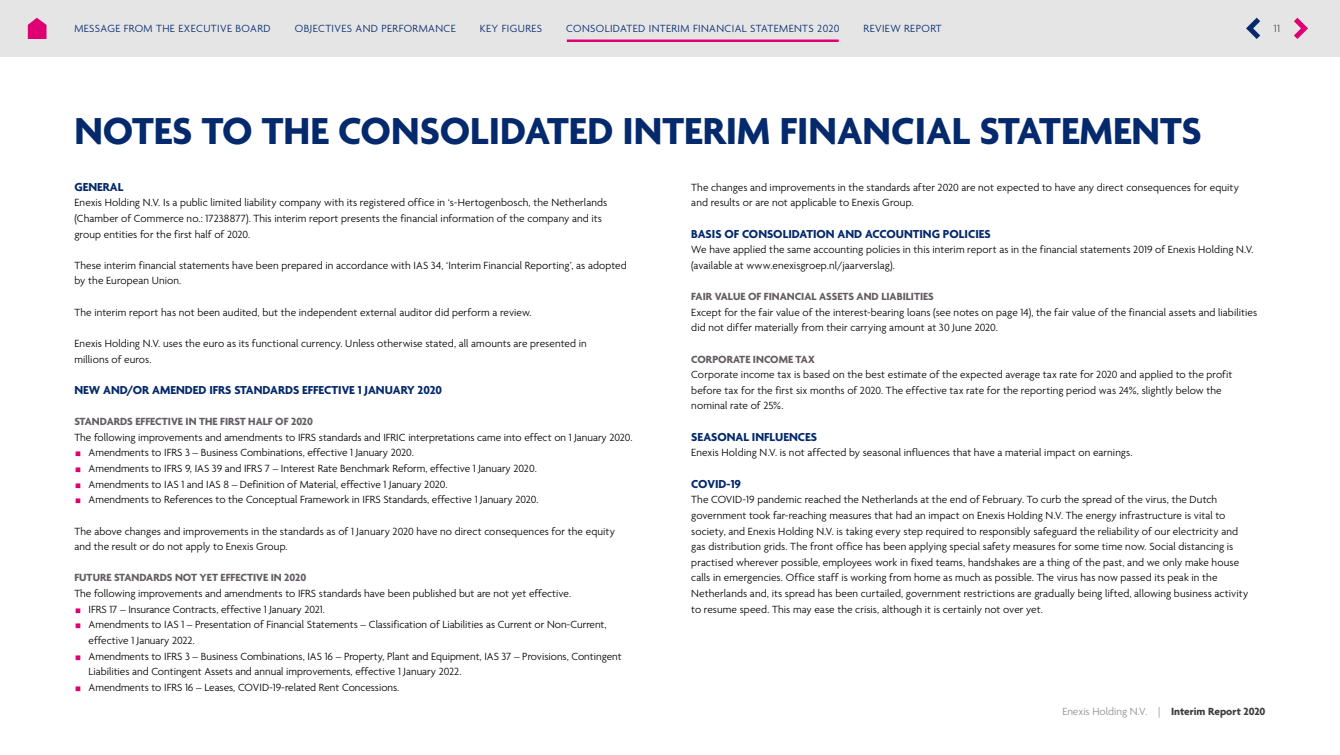
<style>
.page{position:relative;width:1340px;height:755px;background:#fff}
.page>*{position:absolute;margin:0;border:0;box-sizing:border-box;transform-origin:0 0}
.t1{font:700 40.62px "Agenda";color:#04296c}
.t2{font:700 12.5px "Agenda";color:#04296c}
.t3{font:300 11.25px/15.6px "Agenda";letter-spacing:.005em;color:#000}
.t4{font:700 11.25px "Agenda";color:#635d63}
.t5{font:300 11.25px "Agenda";letter-spacing:.035em;color:#04296c}
.t6{font:300 11.25px "Agenda";color:#8d8d8d}
.t7{font:11.25px "Agenda";color:#635d63}
.s1{font-weight:700;color:#3d3c3f}
</style>
<div class="page">
<div style="left:0;top:0;width:1339px;height:57px;background:#e5e5e5"></div>
<svg style="left:1294px;top:18px;width:13px;height:21px"></svg>
<svg style="left:1246px;top:18px;width:14px;height:21px"></svg>
<svg style="left:28px;top:18px;width:18px;height:21px"></svg>
<hr style="left:567px;top:39px;width:271px;height:3px;background:#de0073">
<p class="t5" style="left:74px;top:22px;width:198px">MESSAGE FROM THE EXECUTIVE BOARD</p>
<p class="t5" style="left:295px;top:22px;width:162px">OBJECTIVES AND PERFORMANCE</p>
<p class="t5" style="left:480px;top:22px;width:64px">KEY FIGURES</p>
<p class="t5" style="left:566px;top:22px;width:275px">CONSOLIDATED INTERIM FINANCIAL STATEMENTS 2020</p>
<p class="t5" style="left:863px;top:22px;width:80px">REVIEW REPORT</p>
<p class="t7" style="left:1273px;top:22px;width:8px">11</p>
<h1 class="t1" style="left:74px;top:109px;width:1128px">NOTES TO THE CONSOLIDATED INTERIM FINANCIAL STATEMENTS</h1>
<p class="t2" style="left:74px;top:180px;width:51px">GENERAL</p>
<p class="t3" style="left:74px;top:195px;width:534px">Enexis Holding N.V. Is a public limited liability company with its registered office in ‘s-Hertogenbosch, the Netherlands (Chamber of Commerce no.: 17238877). This interim report presents the financial information of the company and its group entities for the first half of 2020.</p>
<p class="t3" style="left:74px;top:258px;width:554px">These interim financial statements have been prepared in accordance with IAS 34, ‘Interim Financial Reporting’, as adopted by the European Union.</p>
<p class="t3" style="left:74px;top:305px;width:458px">The interim report has not been audited, but the independent external auditor did perform a review.</p>
<p class="t3" style="left:74px;top:336px;width:514px">Enexis Holding N.V. uses the euro as its functional currency. Unless otherwise stated, all amounts are presented in millions of euros.</p>
<p class="t2" style="left:74px;top:383px;width:369px">NEW AND/OR AMENDED IFRS STANDARDS EFFECTIVE 1 JANUARY 2020</p>
<p class="t4" style="left:74px;top:415px;width:240px">STANDARDS EFFECTIVE IN THE FIRST HALF OF 2020</p>
<p class="t3" style="left:89px;top:430px;width:545px;text-indent:-14px">The following improvements and amendments to IFRS standards and IFRIC interpretations came into effect on 1 January 2020.<br>Amendments to IFRS 3 – Business Combinations, effective 1 January 2020.<br>Amendments to IFRS 9, IAS 39 and IFRS 7 – Interest Rate Benchmark Reform, effective 1 January 2020.<br>Amendments to IAS 1 and IAS 8 – Definition of Material, effective 1 January 2020.<br>Amendments to References to the Conceptual Framework in IFRS Standards, effective 1 January 2020.</p>
<p class="t3" style="left:74px;top:524px;width:542px">The above changes and improvements in the standards as of 1 January 2020 have no direct consequences for the equity and the result or do not apply to Enexis Group.</p>
<p class="t4" style="left:74px;top:572px;width:233px">FUTURE STANDARDS NOT YET EFFECTIVE IN 2020</p>
<p class="t3" style="left:89px;top:586px;width:534px;text-indent:-14px">The following improvements and amendments to IFRS standards have been published but are not yet effective.<br>IFRS 17 – Insurance Contracts, effective 1 January 2021.<br>Amendments to IAS 1 – Presentation of Financial Statements – Classification of Liabilities as Current or Non-Current, effective 1 January 2022.<br>Amendments to IFRS 3 – Business Combinations, IAS 16 – Property, Plant and Equipment, IAS 37 – Provisions, Contingent Liabilities and Contingent Assets and annual improvements, effective 1 January 2022.<br>Amendments to IFRS 16 – Leases, COVID-19-related Rent Concessions.</p>
<p class="t3" style="left:691px;top:180px;width:549px">The changes and improvements in the standards after 2020 are not expected to have any direct consequences for equity and results or are not applicable to Enexis Group.</p>
<p class="t2" style="left:691px;top:227px;width:301px">BASIS OF CONSOLIDATION AND ACCOUNTING POLICIES</p>
<p class="t3" style="left:691px;top:242px;width:564px">We have applied the same accounting policies in this interim report as in the financial statements 2019 of Enexis Holding N.V. (available at www.enexisgroep.nl/jaarverslag).</p>
<p class="t4" style="left:691px;top:290px;width:244px">FAIR VALUE OF FINANCIAL ASSETS AND LIABILITIES</p>
<p class="t3" style="left:691px;top:305px;width:567px">Except for the fair value of the interest-bearing loans (see notes on page 14), the fair value of the financial assets and liabilities did not differ materially from their carrying amount at 30 June 2020.</p>
<p class="t4" style="left:691px;top:353px;width:125px">CORPORATE INCOME TAX</p>
<p class="t3" style="left:691px;top:367px;width:542px">Corporate income tax is based on the best estimate of the expected average tax rate for 2020 and applied to the profit before tax for the first six months of 2020. The effective tax rate for the reporting period was 24%, slightly below the nominal rate of 25%.</p>
<p class="t2" style="left:691px;top:430px;width:127px">SEASONAL INFLUENCES</p>
<p class="t3" style="left:691px;top:445px;width:443px">Enexis Holding N.V. is not affected by seasonal influences that have a material impact on earnings.</p>
<p class="t2" style="left:691px;top:477px;width:51px">COVID-19</p>
<p class="t3" style="left:691px;top:492px;width:558px">The COVID-19 pandemic reached the Netherlands at the end of February. To curb the spread of the virus, the Dutch government took far-reaching measures that had an impact on Enexis Holding N.V. The energy infrastructure is vital to society, and Enexis Holding N.V. is taking every step required to responsibly safeguard the reliability of our electricity and gas distribution grids. The front office has been applying special safety measures for some time now. Social distancing is practised wherever possible, employees work in fixed teams, handshakes are a thing of the past, and we only make house calls in emergencies. Office staff is working from home as much as possible. The virus has now passed its peak in the Netherlands and, its spread has been curtailed, government restrictions are gradually being lifted, allowing business activity to resume speed. This may ease the crisis, although it is certainly not over yet.</p>
<p class="t6" style="left:1062px;top:705px;width:205px">Enexis Holding N.V. | <span class="s1">Interim Report 2020</span></p>
</div>
